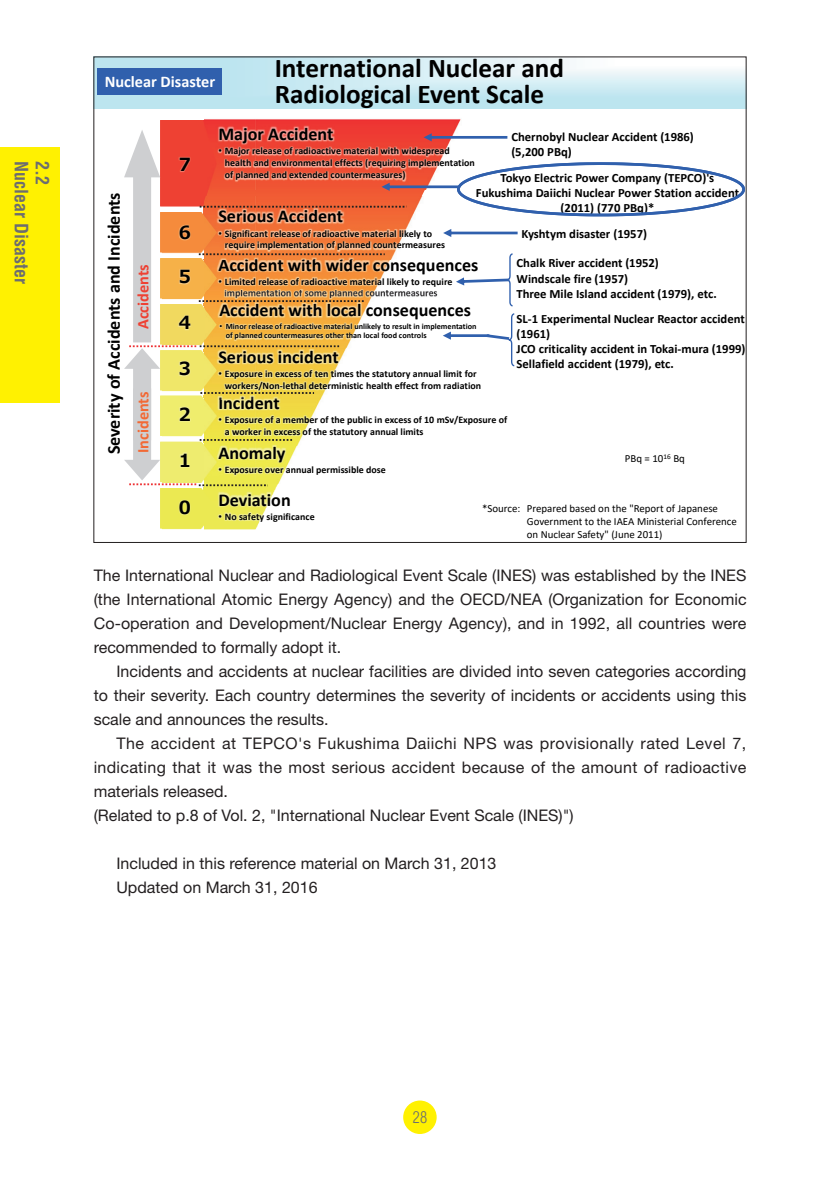
<style>
.page{position:relative;width:840px;height:1191px;background:#fff}
.page>*{position:absolute;margin:0;border:0;box-sizing:border-box;transform-origin:0 0}
.t1{font:700 27.2px/26px "Calibri";color:#000}
.t2{font:700 18px "Calibri";color:#000}
.t3{font:700 condensed 18px "Helvetica";color:#6c6d70}
.t4{font:700 18px "Meiryo";color:#000}
.t5{font:700 16.2px "Calibri";color:#fff}
.t6{font:700 16.2px "Calibri";color:#ee4133}
.t7{font:700 16.2px "Calibri";color:#f26935}
.t8{font:16px/24px "Helvetica Neue";color:#231f20;text-align:justify}
.t9{font:300 condensed 16px "Helvetica";color:#6c6d70}
.t10{font:700 12.6px/15.2px "Calibri";color:#000}
.t11{font:10.8px/13px "Calibri";color:#000}
.t12{font:700 10px/12px "Calibri";color:#000}
.t13{font:700 8.2px/9.8px "Calibri";color:#000}
.s1{font-family:"Arial";font-weight:400}
</style>
<div class="page">
<div style="left:403px;top:1100px;width:33px;height:34px;background:#fff101;border-radius:50%"></div>
<div style="left:0;top:147px;width:60px;height:256px;background:#fff101"></div>
<img style="left:96px;top:59px;width:648px;height:49px">
<div style="left:98px;top:68px;width:124px;height:27px;background:#3060ad"></div>
<img style="left:163px;top:528px;width:39px;height:2px">
<img style="left:204px;top:528px;width:53px;height:2px">
<svg style="left:124px;top:120px;width:620px;height:408px"></svg>
<p class="t3" style="left:32px;top:161px;width:124px;rotate:90deg">Nuclear Disaster</p>
<p class="t3" style="left:53px;top:161px;width:25px;rotate:90deg">2.2</p>
<p class="t5" style="left:105px;top:70px;width:112px">Nuclear Disaster</p>
<p class="t1" style="left:274px;top:55px;width:291px">International Nuclear and<br>Radiological Event Scale</p>
<p class="t2" style="left:218px;top:122px;width:116px">Major Accident</p>
<p class="t12" style="left:225px;top:145px;width:251px;text-indent:-6px"><span class="s1">•</span> Major release of radioactive material with widespread health and environmental effects (requiring implementation of planned and extended countermeasures)</p>
<p class="t10" style="left:511px;top:129px;width:184px">Chernobyl Nuclear Accident (1986) (5,200 PBq)</p>
<p class="t4" style="left:176px;top:152px;width:20px">７</p>
<p class="t10" style="left:475px;top:170px;width:264px;text-align:center">Tokyo Electric Power Company (TEPCO)'s<br>Fukushima Daiichi Nuclear Power Station accident (2011) (770 PBq)*</p>
<p class="t2" style="left:101px;top:454px;width:263px;rotate:-90deg">Severity of Accidents and Incidents</p>
<p class="t2" style="left:218px;top:204px;width:126px">Serious Accident</p>
<p class="t12" style="left:225px;top:227px;width:221px;text-indent:-6px"><span class="s1">•</span> Significant release of radioactive material likely to require implementation of planned countermeasures</p>
<p class="t4" style="left:176px;top:220px;width:20px">６</p>
<p class="t4" style="left:176px;top:264px;width:20px">５</p>
<p class="t4" style="left:176px;top:310px;width:20px">４</p>
<p class="t10" style="left:521px;top:226px;width:127px">Kyshtym disaster (1957)</p>
<p class="t10" style="left:516px;top:255px;width:201px">Chalk River accident (1952)<br>Windscale fire (1957)<br>Three Mile Island accident (1979), etc.</p>
<p class="t10" style="left:516px;top:310px;width:230px">SL‐1 Experimental Nuclear Reactor accident (1961)<br>JCO criticality accident in Tokai‐mura (1999)<br>Sellafield accident (1979), etc.</p>
<p class="t2" style="left:218px;top:252px;width:261px">Accident with wider consequences</p>
<p class="t12" style="left:218px;top:275px;width:235px"><span class="s1">•</span> Limited release of radioactive material likely to require</p>
<p class="t6" style="left:132px;top:329px;width:67px;rotate:-90deg">Accidents</p>
<p class="t2" style="left:219px;top:297px;width:253px">Accident with local consequences</p>
<p class="t13" style="left:226px;top:321px;width:252px;text-indent:-6px"><span class="s1">•</span> Minor release of radioactive material unlikely to result in implementation of planned countermeasures other than local food controls</p>
<p class="t2" style="left:218px;top:344px;width:122px">Serious incident</p>
<p class="t12" style="left:225px;top:368px;width:258px;text-indent:-6px"><span class="s1">•</span> Exposure in excess of ten times the statutory annual limit for workers/Non‐lethal deterministic health effect from radiation</p>
<p class="t4" style="left:176px;top:356px;width:20px">３</p>
<p class="t7" style="left:132px;top:453px;width:63px;rotate:-90deg">Incidents</p>
<p class="t2" style="left:218px;top:390px;width:63px">Incident</p>
<p class="t12" style="left:225px;top:413px;width:284px;text-indent:-6px"><span class="s1">•</span> Exposure of a member of the public in excess of 10 mSv/Exposure of a worker in excess of the statutory annual limits</p>
<p class="t4" style="left:176px;top:401px;width:20px">２</p>
<p class="t2" style="left:218px;top:440px;width:69px">Anomaly</p>
<p class="t12" style="left:218px;top:463px;width:169px"><span class="s1">•</span> Exposure over annual permissible dose</p>
<p class="t4" style="left:176px;top:447px;width:20px">１</p>
<p class="t11" style="left:624px;top:452px;width:62px">PBq = 10<sup>16</sup> Bq</p>
<p class="t11" style="left:526px;top:501px;width:211px;text-indent:-45px">*Source: Prepared based on the "Report of Japanese<br>Government to the IAEA Ministerial Conference on Nuclear Safety" (June 2011)</p>
<p class="t8" style="left:94px;top:563px;width:654px">The International Nuclear and Radiological Event Scale (INES) was established by the INES (the International Atomic Energy Agency) and the OECD/NEA (Organization for Economic Co-operation and Development/Nuclear Energy Agency), and in 1992, all countries were recommended to formally adopt it.</p>
<p class="t8" style="left:94px;top:659px;width:654px;text-indent:23px">Incidents and accidents at nuclear facilities are divided into seven categories according to their severity. Each country determines the severity of incidents or accidents using this scale and announces the results.</p>
<p class="t8" style="left:94px;top:731px;width:653px;text-indent:23px">The accident at TEPCO's Fukushima Daiichi NPS was provisionally rated Level 7, indicating that it was the most serious accident because of the amount of radioactive materials released.</p>
<p class="t8" style="left:94px;top:803px;width:481px">(Related to p.8 of Vol. 2, "International Nuclear Event Scale (INES)")</p>
<p class="t8" style="left:116px;top:851px;width:381px">Included in this reference material on March 31, 2013</p>
<p class="t8" style="left:116px;top:875px;width:202px">Updated on March 31, 2016</p>
<p class="t2" style="left:218px;top:487px;width:74px">Deviation</p>
<p class="t12" style="left:218px;top:510px;width:98px"><span class="s1">•</span> No safety significance</p>
<p class="t4" style="left:176px;top:495px;width:20px">０</p>
<p class="t9" style="left:412px;top:1107px;width:16px">28</p>
</div>
